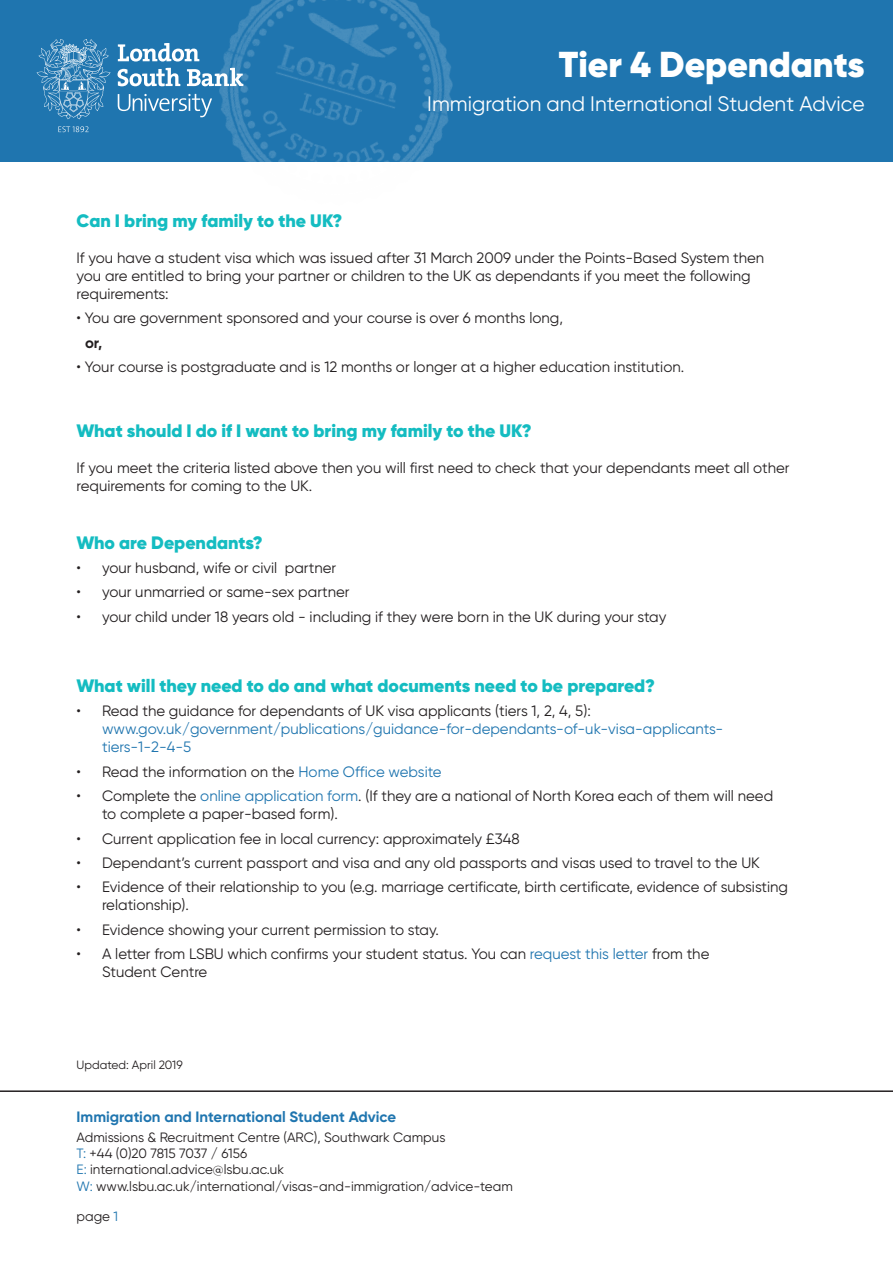
<style>
.page{position:relative;width:893px;height:1263px;background:#fff}
.page>*{position:absolute;margin:0;border:0;box-sizing:border-box;transform-origin:0 0}
.t1{font:900 36px "Gilroy";color:#fff}
.t2{font:21px "Gilroy";color:#fff}
.t3{font:900 18px "Gilroy";color:#14bcc1}
.t4{font:15px/18px "Gilroy";color:#231f20}
.t5{font:15px/18px "Gilroy";color:#1f75af}
.t6{font:700 15px "Gilroy";color:#1f75af}
.t7{font:700 15px "Gilroy";color:#231f20}
.t8{font:13.5px/16.2px "Gilroy";color:#231f20}
.t9{font:12px "Gilroy";color:#231f20}
.s1{color:#1f75af}
</style>
<div class="page">
<hr style="left:0;top:1090px;width:893px;height:2px;background:#231f20">
<div style="left:0;top:0;width:893px;height:161px;background:#1f75af"></div>
<svg style="left:58px;top:126px;width:31px;height:6px"></svg>
<svg style="left:118px;top:43px;width:48px;height:19px"></svg>
<svg style="left:118px;top:68px;width:48px;height:44px"></svg>
<svg style="left:37px;top:39px;width:74px;height:80px"></svg>
<img style="left:166px;top:0;width:340px;height:162px">
<h1 class="t1" style="left:559px;top:42px;width:307px">Tier 4 Dependants</h1>
<h2 class="t2" style="left:427px;top:91px;width:439px">Immigration and International Student Advice</h2>
<p class="t3" style="left:77px;top:209px;width:267px">Can I bring my family to the UK?</p>
<p class="t4" style="left:77px;top:249px;width:689px">If you have a student visa which was issued after 31 March 2009 under the Points-Based System then you are entitled to bring your partner or children to the UK as dependants if you meet the following requirements:</p>
<p class="t4" style="left:77px;top:309px;width:488px">• You are government sponsored and your course is over 6 months long,</p>
<p class="t7" style="left:85px;top:333px;width:19px">or,</p>
<p class="t4" style="left:77px;top:358px;width:609px">• Your course is postgraduate and is 12 months or longer at a higher education institution.</p>
<p class="t3" style="left:77px;top:419px;width:457px">What should I do if I want to bring my family to the UK?</p>
<p class="t4" style="left:77px;top:459px;width:715px">If you meet the criteria listed above then you will first need to check that your dependants meet all other requirements for coming to the UK.</p>
<p class="t3" style="left:77px;top:531px;width:188px">Who are Dependants?</p>
<p class="t4" style="left:77px;top:559px;width:261px">• your husband, wife or civil partner</p>
<p class="t4" style="left:77px;top:583px;width:275px">• your unmarried or same-sex partner</p>
<p class="t4" style="left:77px;top:607px;width:591px">• your child under 18 years old - including if they were born in the UK during your stay</p>
<p class="t3" style="left:77px;top:674px;width:580px">What will they need to do and what documents need to be prepared?</p>
<p class="t4" style="left:77px;top:702px;width:516px">• Read the guidance for dependants of UK visa applicants (tiers 1, 2, 4, 5):</p>
<p class="t5" style="left:102px;top:720px;width:623px">www.gov.uk/government/publications/guidance-for-dependants-of-uk-visa-applicants&shy;tiers-1-2-4-5</p>
<p class="t4" style="left:77px;top:762px;width:367px">• Read the information on the <span class="s1">Home Office website</span></p>
<p class="t4" style="left:102px;top:787px;width:673px;text-indent:-26px">• Complete the <span class="s1">online application form</span>. (If they are a national of North Korea each of them will need to complete a paper-based form).</p>
<p class="t4" style="left:77px;top:829px;width:445px">• Current application fee in local currency: approximately £348</p>
<p class="t4" style="left:77px;top:854px;width:685px">• Dependant’s current passport and visa and any old passports and visas used to travel to the UK</p>
<p class="t4" style="left:102px;top:878px;width:688px;text-indent:-26px">• Evidence of their relationship to you (e.g. marriage certificate, birth certificate, evidence of subsisting relationship).</p>
<p class="t4" style="left:77px;top:920px;width:364px">• Evidence showing your current permission to stay.</p>
<p class="t4" style="left:102px;top:945px;width:609px;text-indent:-26px">• A letter from LSBU which confirms your student status. You can <span class="s1">request this letter</span> from the<br>Student Centre</p>
<p class="t9" style="left:77px;top:1057px;width:108px">Updated: April 2019</p>
<p class="t6" style="left:77px;top:1107px;width:321px">Immigration and International Student Advice</p>
<p class="t8" style="left:77px;top:1129px;width:438px">Admissions &amp; Recruitment Centre (ARC), Southwark Campus<br><span class="s1">T:</span> +44 (0)20 7815 7037 / 6156<br><span class="s1">E:</span> international.advice@lsbu.ac.uk<br><span class="s1">W:</span> www.lsbu.ac.uk/international/visas-and-immigration/advice-team</p>
<p class="t8" style="left:77px;top:1208px;width:43px">page <span class="s1">1</span></p>
</div>
